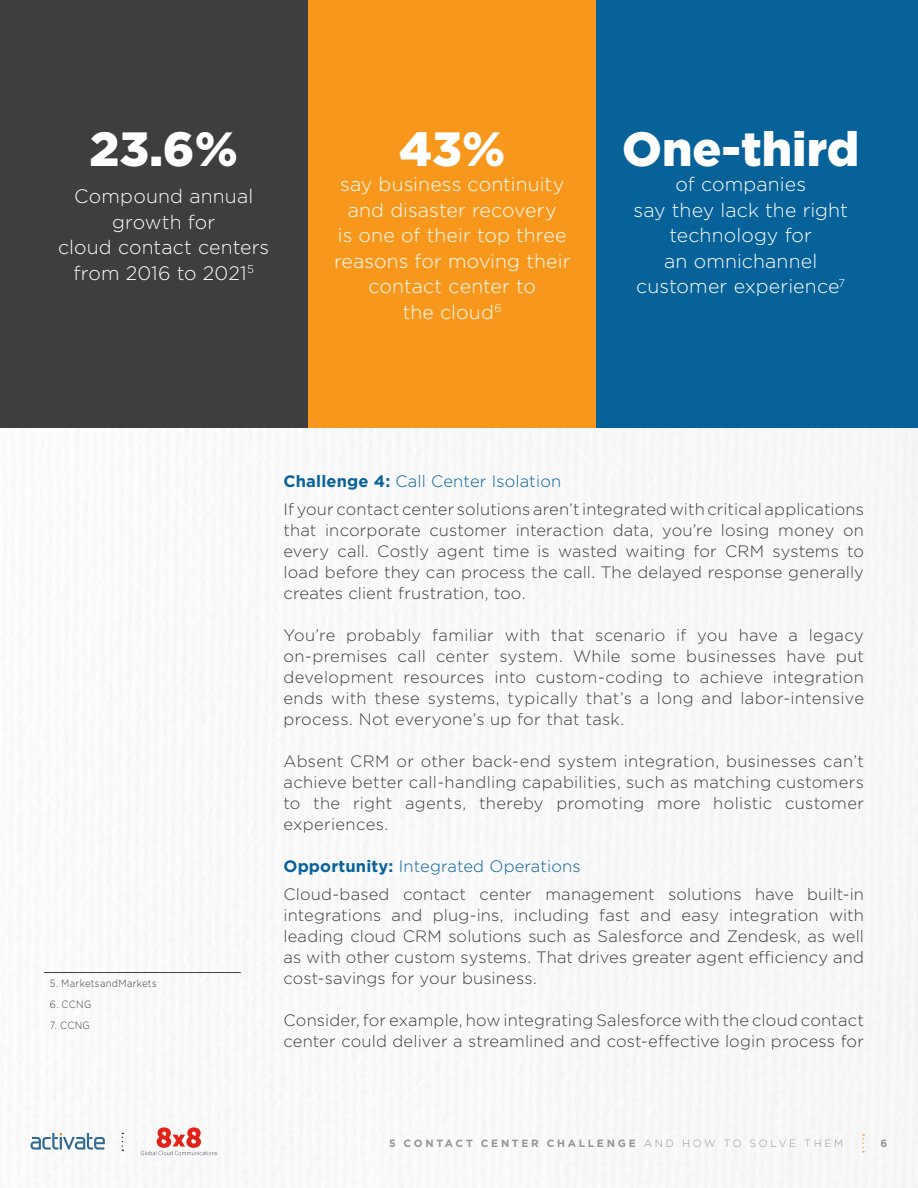
<style>
.page{position:relative;width:918px;height:1188px;background:#fff}
.page>*{position:absolute;margin:0;border:0;box-sizing:border-box;transform-origin:0 0}
.t1{font:900 48px "Gotham";color:#fff}
.t2{font:300 19.5px/25.5px "Gotham";letter-spacing:.005em;color:#fff;text-align:center}
.t3{font:300 16.5px/21px "Gotham";letter-spacing:.01em;color:#3e3e3f;text-align:justify}
.t4{font:300 16.5px "Gotham";letter-spacing:.01em;color:#08629a}
.t5{font:700 10.5px "Gotham";letter-spacing:.25em;color:#939598}
.t6{font:300 10.5px "Gotham";letter-spacing:.035em;color:#3e3e3f;scale:.9 1}
.s1{font-weight:700}
.s2{font-weight:300}
</style>
<div class="page">
<img style="left:9px;top:428px;width:909px;height:760px">
<svg style="left:31px;top:1133px;width:74px;height:17px"></svg>
<svg style="left:122px;top:1133px;width:1px;height:18px"></svg>
<svg style="left:141px;top:1127px;width:76px;height:28px"></svg>
<svg style="left:862px;top:1134px;width:2px;height:19px"></svg>
<div style="left:0;top:0;width:308px;height:428px;background:#3e3e3f"></div>
<div style="left:308px;top:0;width:289px;height:428px;background:#f7981d"></div>
<div style="left:597px;top:0;width:321px;height:428px;background:#08629a"></div>
<hr style="left:44px;top:972px;width:197px;height:1px;background:#3e3e3f">
<p class="t1" style="left:90px;top:121px;width:150px">23.6%</p>
<p class="t2" style="left:58px;top:183px;width:213px">Compound annual growth for<br>cloud contact centers from 2016 to 2021<sup>5</sup></p>
<p class="t1" style="left:399px;top:121px;width:108px">43%</p>
<p class="t2" style="left:334px;top:171px;width:238px">say business continuity and disaster recovery<br>is one of their top three reasons for moving their contact center to<br>the cloud<sup>6</sup></p>
<p class="t1" style="left:622px;top:121px;width:238px">One-third</p>
<p class="t2" style="left:634px;top:171px;width:216px">of companies<br>say they lack the right technology for<br>an omnichannel customer experience<sup>7</sup></p>
<p class="t6" style="left:50px;top:977px;width:120px">5. MarketsandMarkets</p>
<p class="t6" style="left:50px;top:998px;width:48px">6. CCNG</p>
<p class="t6" style="left:50px;top:1019px;width:46px">7. CCNG</p>
<p class="t4" style="left:284px;top:471px;width:279px"><span class="s1">Challenge 4:</span> Call Center Isolation</p>
<p class="t3" style="left:284px;top:498px;width:582px">If your contact center solutions aren’t integrated with critical applications that incorporate customer interaction data, you’re losing money on every call. Costly agent time is wasted waiting for CRM systems to load before they can process the call. The delayed response generally creates client frustration, too.</p>
<p class="t3" style="left:284px;top:624px;width:582px">You’re probably familiar with that scenario if you have a legacy on-premises call center system. While some businesses have put development resources into custom-coding to achieve integration ends with these systems, typically that’s a long and labor-intensive process. Not everyone’s up for that task.</p>
<p class="t3" style="left:284px;top:750px;width:582px">Absent CRM or other back-end system integration, businesses can’t achieve better call-handling capabilities, such as matching customers to the right agents, thereby promoting more holistic customer experiences.</p>
<p class="t4" style="left:284px;top:856px;width:299px"><span class="s1">Opportunity:</span> Integrated Operations</p>
<p class="t3" style="left:284px;top:883px;width:582px">Cloud-based contact center management solutions have built-in integrations and plug-ins, including fast and easy integration with leading cloud CRM solutions such as Salesforce and Zendesk, as well as with other custom systems. That drives greater agent efficiency and cost-savings for your business.</p>
<p class="t3" style="left:284px;top:1009px;width:582px">Consider, for example, how integrating Salesforce with the cloud contact center could deliver a streamlined and cost-effective login process for</p>
<p class="t5" style="left:389px;top:1136px;width:456px">5 CONTACT CENTER CHALLENGE <span class="s2">AND HOW TO SOLVE THEM</span></p>
<p class="t5" style="left:881px;top:1136px;width:8px">6</p>
</div>
